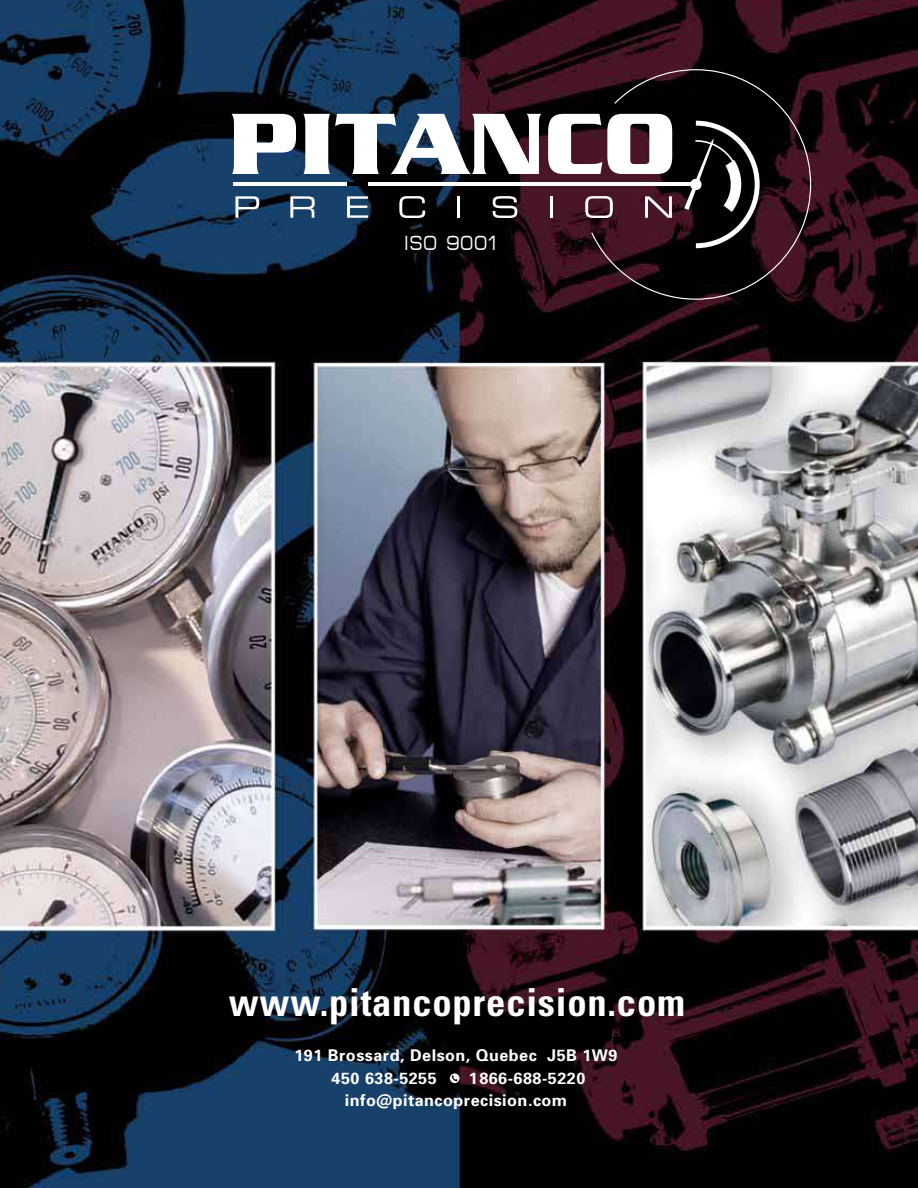
<style>
.page{position:relative;width:918px;height:1188px;background:#fff}
.page>*{position:absolute;margin:0;border:0;box-sizing:border-box;transform-origin:0 0}
.t1{font:700 condensed 38.7px "Univers";letter-spacing:.02em;color:#fff}
.t2{font:20.25px "Minima S Si";letter-spacing:.03em;color:#fff}
.t3{font:700 16.2px/23.1px "Univers";letter-spacing:.03em;color:#fff}
</style>
<div class="page">
<img style="left:0;top:0;width:918px;height:1188px">
<svg style="left:450px;top:1073px;width:10px;height:10px"></svg>
<svg style="left:591px;top:69px;width:220px;height:231px;fill:#050101"></svg>
<hr style="left:233px;top:182px;width:462px;height:4px;background:#fff">
<svg style="left:684px;top:121px;width:76px;height:127px"></svg>
<svg style="left:236px;top:196px;width:23px;height:22px"></svg>
<svg style="left:290px;top:196px;width:25px;height:22px"></svg>
<svg style="left:347px;top:196px;width:21px;height:22px"></svg>
<svg style="left:399px;top:196px;width:26px;height:22px"></svg>
<hr style="left:457px;top:196px;width:3px;height:22px;background:#fff">
<svg style="left:493px;top:196px;width:24px;height:22px"></svg>
<hr style="left:550px;top:196px;width:3px;height:22px;background:#fff">
<svg style="left:585px;top:196px;width:28px;height:22px"></svg>
<svg style="left:645px;top:196px;width:27px;height:22px"></svg>
<svg style="left:232px;top:114px;width:64px;height:60px"></svg>
<svg style="left:303px;top:114px;width:238px;height:60px"></svg>
<svg style="left:548px;top:114px;width:124px;height:60px"></svg>
<hr style="left:347px;top:182px;width:21px;height:4px;background:#000">
<p class="t2" style="left:404px;top:232px;width:97px">ISO 9001</p>
<h1 class="t1" style="left:229px;top:978px;width:458px">www.pitancoprecision.com</h1>
<p class="t3" style="left:332px;top:1044px;width:287px;text-indent:-37px">191 Brossard, Delson, Quebec J5B 1W9<br>450 638-5255</p>
<p class="t3" style="left:345px;top:1068px;width:242px;line-height:21.6px;text-indent:124px">1866-688-5220 info@pitancoprecision.com</p>
</div>
